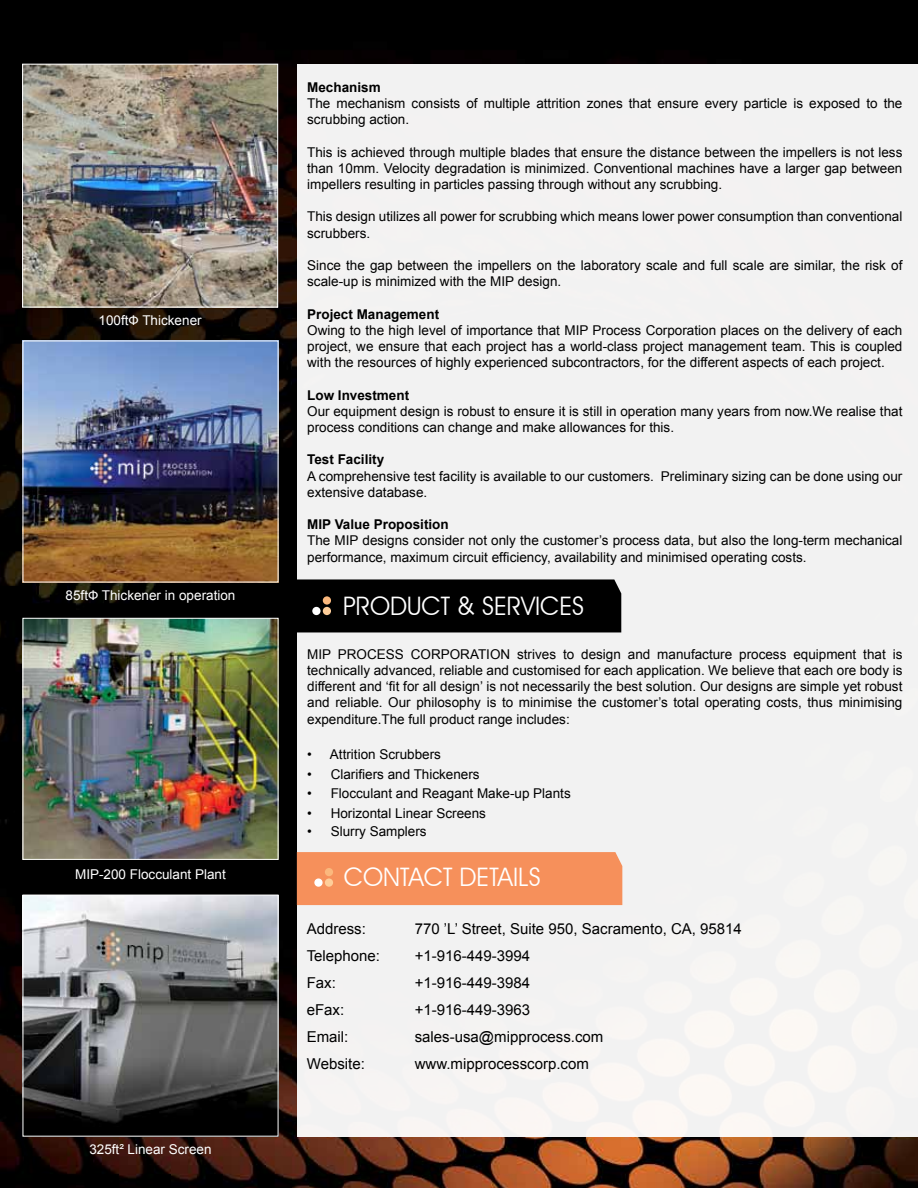
<style>
.page{position:relative;width:918px;height:1188px;background:#fff}
.page>*{position:absolute;margin:0;border:0;box-sizing:border-box;transform-origin:0 0}
.t1{font:25.5px "Avant Garde IT Cby BT";color:#fff}
.t2{font:15px "Arial";color:#000}
.t3{font:13.5px/16.2px "Arial";color:#000}
.t4{font:13.5px "Arial";color:#fff}
.t5{font:700 13.5px "Arial";color:#000}
</style>
<div class="page">
<img style="left:0;top:0;width:918px;height:1188px">
<div style="left:297px;top:65px;width:621px;height:1072px;background:#f2f2f2"></div>
<div style="left:296px;top:579px;width:325px;height:53px;background:#000"></div>
<div style="left:323px;top:596px;width:8px;height:9px;background:#fbb87d;border-radius:50%"></div>
<div style="left:323px;top:607px;width:8px;height:8px;background:#fece9a;border-radius:50%"></div>
<div style="left:312px;top:607px;width:9px;height:8px;background:#fff;border-radius:50%"></div>
<div style="left:297px;top:852px;width:325px;height:53px;background:#f6905b"></div>
<div style="left:325px;top:868px;width:8px;height:8px;background:#fbb87d;border-radius:50%"></div>
<div style="left:325px;top:878px;width:8px;height:9px;background:#fece9a;border-radius:50%"></div>
<div style="left:314px;top:878px;width:9px;height:9px;background:#fff;border-radius:50%"></div>
<img style="left:25px;top:897px;width:251px;height:238px">
<div style="left:23px;top:895px;width:255px;height:242px;border:1px solid #fff"></div>
<img style="left:25px;top:620px;width:251px;height:238px">
<div style="left:23px;top:618px;width:255px;height:242px;border:1px solid #fff"></div>
<img style="left:25px;top:343px;width:251px;height:237px">
<img style="left:24px;top:66px;width:252px;height:239px">
<div style="left:22px;top:64px;width:256px;height:243px;border:1px solid #fff"></div>
<p class="t4" style="left:99px;top:311px;width:105px">100ftФ Thickener</p>
<p class="t4" style="left:66px;top:586px;width:171px">85ftФ Thickener in operation</p>
<p class="t4" style="left:75px;top:865px;width:152px">MIP-200 Flocculant Plant</p>
<p class="t4" style="left:89px;top:1140px;width:124px">325ft² Linear Screen</p>
<p class="t5" style="left:307px;top:78px;width:75px">Mechanism</p>
<p class="t3" style="left:307px;top:95px;width:597px">The mechanism consists of multiple attrition zones that ensure every particle is exposed to the scrubbing action.</p>
<p class="t3" style="left:307px;top:144px;width:597px;text-align:justify">This is achieved through multiple blades that ensure the distance between the impellers is not less than 10mm. Velocity degradation is minimized. Conventional machines have a larger gap between impellers resulting in particles passing through without any scrubbing.</p>
<p class="t3" style="left:307px;top:209px;width:597px">This design utilizes all power for scrubbing which means lower power consumption than conventional scrubbers.</p>
<p class="t3" style="left:307px;top:257px;width:597px">Since the gap between the impellers on the laboratory scale and full scale are similar, the risk of scale-up is minimized with the MIP design.</p>
<p class="t5" style="left:307px;top:305px;width:134px">Project Management</p>
<p class="t3" style="left:307px;top:322px;width:597px;text-align:justify">Owing to the high level of importance that MIP Process Corporation places on the delivery of each project, we ensure that each project has a world-class project management team. This is coupled with the resources of highly experienced subcontractors, for the different aspects of each project.</p>
<p class="t5" style="left:307px;top:386px;width:104px">Low Investment</p>
<p class="t3" style="left:307px;top:403px;width:597px">Our equipment design is robust to ensure it is still in operation many years from now.We realise that process conditions can change and make allowances for this.</p>
<p class="t5" style="left:307px;top:451px;width:79px">Test Facility</p>
<p class="t3" style="left:307px;top:468px;width:597px">A comprehensive test facility is available to our customers. Preliminary sizing can be done using our extensive database.</p>
<p class="t5" style="left:307px;top:516px;width:143px">MIP Value Proposition</p>
<p class="t3" style="left:307px;top:533px;width:597px">The MIP designs consider not only the customer’s process data, but also the long-term mechanical performance, maximum circuit efficiency, availability and minimised operating costs.</p>
<h1 class="t1" style="left:343px;top:591px;width:241px">PRODUCT &amp; SERVICES</h1>
<p class="t3" style="left:307px;top:646px;width:124px">MIP PROCESS Corporatio</p>
<p class="t3" style="left:307px;top:646px;width:597px;text-align:justify;text-indent:193px">n strives to design and manufacture process equipment that is technically advanced, reliable and customised for each application. We believe that each ore body is different and ‘fit for all design’ is not necessarily the best solution. Our designs are simple yet robust and reliable. Our philosophy is to minimise the customer’s total operating costs, thus minimising expenditure.The full product range includes:</p>
<p class="t3" style="left:307px;top:747px;width:135px">• Attrition Scrubbers</p>
<p class="t3" style="left:307px;top:766px;width:174px">• Clarifiers and Thickeners</p>
<p class="t3" style="left:307px;top:786px;width:265px">• Flocculant and Reagant Make-up Plants</p>
<p class="t3" style="left:307px;top:805px;width:180px">• Horizontal Linear Screens</p>
<p class="t3" style="left:307px;top:823px;width:121px">• Slurry Samplers</p>
<h1 class="t1" style="left:344px;top:862px;width:196px">CONTACT DETAILS</h1>
<p class="t2" style="left:307px;top:918px;width:61px">Address:</p>
<p class="t2" style="left:415px;top:918px;width:329px">770 ’L’ Street, Suite 950, Sacramento, CA, 95814</p>
<p class="t2" style="left:307px;top:945px;width:75px">Telephone:</p>
<p class="t2" style="left:415px;top:945px;width:117px">+1-916-449-3994</p>
<p class="t2" style="left:307px;top:972px;width:31px">Fax:</p>
<p class="t2" style="left:415px;top:972px;width:117px">+1-916-449-3984</p>
<p class="t2" style="left:307px;top:999px;width:39px">eFax:</p>
<p class="t2" style="left:415px;top:999px;width:117px">+1-916-449-3963</p>
<p class="t2" style="left:307px;top:1026px;width:43px">Email:</p>
<p class="t2" style="left:415px;top:1026px;width:190px">sales-usa@mipprocess.com</p>
<p class="t2" style="left:307px;top:1053px;width:60px">Website:</p>
<p class="t2" style="left:415px;top:1053px;width:176px">www.mipprocesscorp.com</p>
</div>
